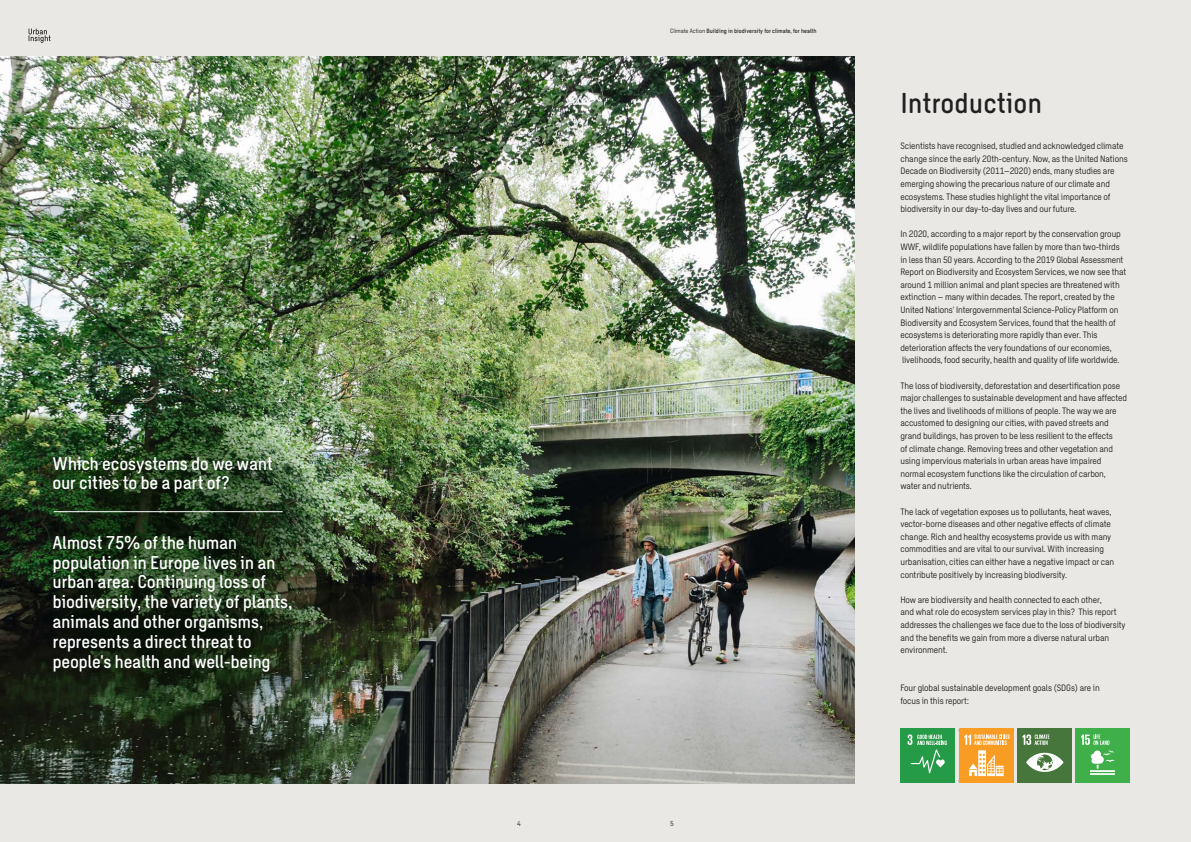
<style>
.page{position:relative;width:1191px;height:842px;background:#e9e8e4}
.page>*{position:absolute;margin:0;border:0;box-sizing:border-box;transform-origin:0 0}
.Heading_Intro_28_29{font:500 28px "Sweco Sans";color:#231f20}
.Intro_Quote_15_18{font:500 18px/19.8px "Sweco Sans";letter-spacing:-.015em;color:#fff}
.body_text_9_12_6{font:9px/12.6px "Sweco Sans";letter-spacing:-.01em;color:#231f20}
.t1{font:7px "Sweco Sans";color:#231f20}
.Body_text_9_10_8{font:500 6px "Sweco Sans";color:#231f20}
.s1{font-weight:400}
</style>
<div class="page">
<img style="left:0;top:56px;width:854px;height:728px">
<svg style="left:29px;top:29px;width:22px;height:14px"></svg>
<div style="left:900px;top:729px;width:54px;height:54px;background:#269b47"></div>
<svg style="left:900px;top:728px;width:46px;height:45px"></svg>
<div style="left:1019px;top:730px;width:50px;height:51px;background:#46763b"></div>
<svg style="left:952px;top:728px;width:111px;height:55px"></svg>
<div style="left:1075px;top:729px;width:54px;height:54px;background:#3eaf49"></div>
<hr style="left:1090px;top:770px;width:24px;height:2px;background:#fff">
<hr style="left:1090px;top:773px;width:24px;height:2px;background:#fff">
<svg style="left:1069px;top:728px;width:45px;height:41px"></svg>
<svg style="left:41px;top:409px;width:301px;height:329px;background:#253920"></svg>
<hr style="left:54px;top:511px;width:229px;height:1px;background:#fff">
<p class="Intro_Quote_15_18" style="left:52px;top:453px;width:222px">Which ecosystems do we want our cities to be a part of?</p>
<p class="Intro_Quote_15_18" style="left:52px;top:533px;width:242px">Almost 75% of the human population in Europe lives in an urban area. Continuing loss of biodiversity, the variety of plants, animals and other organisms, represents a direct threat to people's health and well-being</p>
<p class="Body_text_9_10_8" style="left:670px;top:28px;width:148px"><span class="s1">Climate Action</span> Building in biodiversity for climate, for health</p>
<p class="t1" style="left:517px;top:819px;width:5px">44</p>
<p class="t1" style="left:670px;top:819px;width:5px">55</p>
<p class="Heading_Intro_28_29" style="left:900px;top:87px;width:143px">Introduction</p>
<p class="body_text_9_12_6" style="left:900px;top:140px;width:229px">Scientists have recognised, studied and acknowledged climate change since the early 20th-century. Now, as the United Nations Decade on Biodiversity (2011–2020) ends, many studies are emerging showing the precarious nature of our climate and ecosystems. These studies highlight the vital importance of biodiversity in our day-to-day lives and our future.</p>
<p class="body_text_9_12_6" style="left:900px;top:228px;width:222px">In 2020, according to a major report by the conservation group</p>
<p class="body_text_9_12_6" style="left:900px;top:241px;width:221px">WWF, wildlife populations have fallen by more than two-thirds</p>
<p class="body_text_9_12_6" style="left:900px;top:253px;width:224px">in less than 50 years. According to the 2019 Global Assessment</p>
<p class="body_text_9_12_6" style="left:900px;top:266px;width:227px">Report on Biodiversity and Ecosystem Services, we now see that</p>
<p class="body_text_9_12_6" style="left:900px;top:278px;width:221px">around 1 million animal and plant species are threatened with</p>
<p class="body_text_9_12_6" style="left:900px;top:291px;width:216px">extinction – many within decades. The report, created by the</p>
<p class="body_text_9_12_6" style="left:900px;top:304px;width:220px">United Nations' Intergovernmental Science-Policy Platform on</p>
<p class="body_text_9_12_6" style="left:900px;top:316px;width:217px">Biodiversity and Ecosystem Services, found that the health of</p>
<p class="body_text_9_12_6" style="left:900px;top:329px;width:220px">ecosystems is deteriorating more rapidly than ever. This deterioration affects the very foundations of our economies, livelihoods, food security, health and quality of life worldwide.</p>
<p class="body_text_9_12_6" style="left:900px;top:379px;width:221px">The loss of biodiversity, deforestation and desertification pose</p>
<p class="body_text_9_12_6" style="left:900px;top:392px;width:228px">major challenges to sustainable development and have affected</p>
<p class="body_text_9_12_6" style="left:900px;top:404px;width:218px">the lives and livelihoods of millions of people. The way we are accustomed to designing our cities, with paved streets and grand buildings, has proven to be less resilient to the effects of climate change. Removing trees and other vegetation and using impervious materials in urban areas have impaired normal ecosystem functions like the circulation of carbon, water and nutrients.</p>
<p class="body_text_9_12_6" style="left:900px;top:505px;width:213px">The lack of vegetation exposes us to pollutants, heat waves,</p>
<p class="body_text_9_12_6" style="left:900px;top:518px;width:212px">vector-borne diseases and other negative effects of climate</p>
<p class="body_text_9_12_6" style="left:900px;top:530px;width:212px">change. Rich and healthy ecosystems provide us with many</p>
<p class="body_text_9_12_6" style="left:900px;top:543px;width:205px">commodities and are vital to our survival. With increasing</p>
<p class="body_text_9_12_6" style="left:900px;top:556px;width:215px">urbanisation, cities can either have a negative impact or can</p>
<p class="body_text_9_12_6" style="left:900px;top:568px;width:168px">contribute positively by increasing biodiversity.</p>
<p class="body_text_9_12_6" style="left:900px;top:593px;width:226px">How are biodiversity and health connected to each other,<br>and what role do ecosystem services play in this? This report addresses the challenges we face due to the loss of biodiversity and the benefits we gain from more a diverse natural urban environment.</p>
<p class="body_text_9_12_6" style="left:900px;top:682px;width:201px">Four global sustainable development goals (SDGs) are in focus in this report:</p>
</div>
